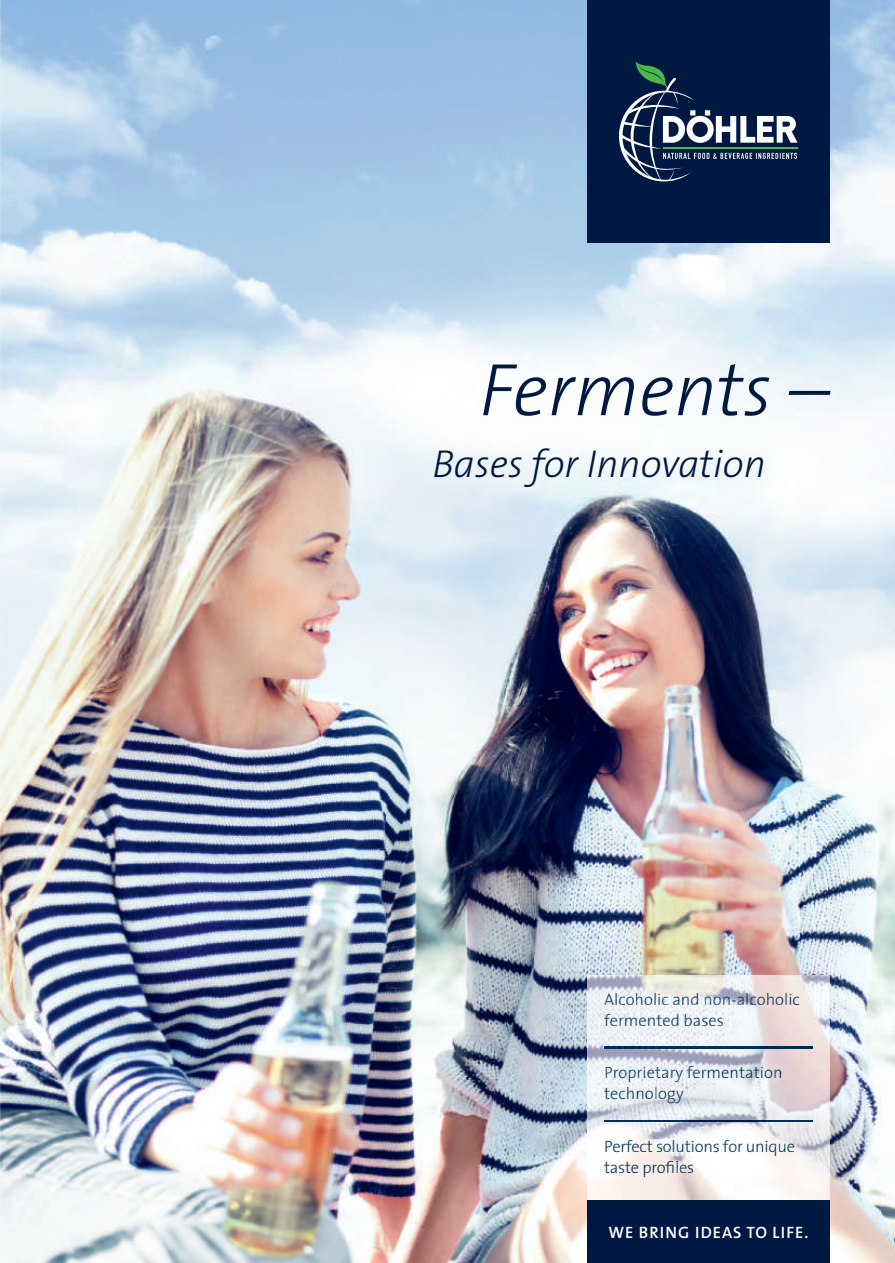
<style>
.page{position:relative;width:895px;height:1263px;background:#fff}
.page>*{position:absolute;margin:0;border:0;box-sizing:border-box;transform-origin:0 0}
.t1{font:75px "The Sans LP3 Lig IT";color:#001942}
.t2{font:39px "The Sans LP3 Lig IT";color:#001942}
.t3{font:300 16.5px/21px "The Sans";color:#003258}
.t4{font:300 16.5px/21px "The Sans";letter-spacing:-.015em;color:#033359}
.t5{font:16.5px "The Sans LP6 Se Bld";letter-spacing:.065em;color:#fff}
.s1{color:#003359}
.s2{color:#003358}
.s3{color:#003257}
.s4{color:#002e55}
.s5{color:#001b45}
.s6{color:#00224e}
.s7{color:#001f4a}
.s8{color:#002c51}
.s9{color:#002c50}
.s10{color:#002d51}
.s11{color:#022e52}
.s12{color:#022e53}
.s13{color:#022f54}
.s14{color:#002e56}
.s15{color:#002954}
.s16{color:#013359}
.s17{color:#002e57}
.s18{color:#002753}
.s19{color:#003158}
.s20{color:#003056}
.s21{color:#002e54}
.s22{color:#002c52}
.s23{color:#002653}
.s24{color:#002a53}
.s25{color:#023258}
.s26{color:#043257}
.s27{color:#043156}
.s28{color:#013258}
.s29{color:#033157}
.s30{color:#053258}
.s31{color:#043055}
.s32{color:#033054}
.s33{color:#001c43}
.s34{color:#013257}
</style>
<div class="page">
<img style="left:0;top:0;width:895px;height:1262px">
<div style="left:587px;top:1199px;width:242px;height:63px;background:#001942"></div>
<div style="left:587px;top:0;width:242px;height:243px;background:#001942"></div>
<svg style="left:619px;top:61px;width:178px;height:120px"></svg>
<img style="left:587px;top:975px;width:242px;height:224px">
<img style="left:604px;top:1046px;width:208px;height:2px">
<img style="left:604px;top:1120px;width:208px;height:1px">
<img style="left:604px;top:992px;width:196px;height:12px">
<img style="left:604px;top:1013px;width:119px;height:12px">
<img style="left:606px;top:1065px;width:180px;height:17px">
<img style="left:604px;top:1086px;width:79px;height:17px">
<img style="left:606px;top:1139px;width:189px;height:16px">
<img style="left:604px;top:1160px;width:89px;height:16px">
<h1 class="t1" style="left:479px;top:359px;width:351px">Ferments –</h1>
<h2 class="t2" style="left:432px;top:447px;width:335px">Bases for Innovation</h2>
<p class="t3" style="left:604px;top:989px;width:197px">Al<span class="s1">co</span>holi<span class="s2">c</span> an<span class="s3">d</span> <span class="s4">no</span><span class="s5">n-</span><span class="s6">al</span><span class="s7">c</span><span class="s8">o</span><span class="s9">h</span><span class="s10">o</span><span class="s11">l</span><span class="s12">i</span><span class="s13">c </span><span class="s14">fe</span><span class="s15">rm</span><span class="s1">en</span><span class="s16">te</span><span class="s14">d</span> <span class="s16">base</span>s</p>
<p class="t3" style="left:604px;top:1063px;width:180px"><span class="s1">Propriet</span><span class="s17">ar</span>y <span class="s18">fe</span>rm<span class="s19">en</span><span class="s20">ta</span><span class="s21">tio</span><span class="s22">n </span>technolo<span class="s23">g</span><span class="s24">y</span></p>
<p class="t4" style="left:604px;top:1136px;width:192px">Pe<span class="s25">rf</span><span class="s26">e</span><span class="s27">ct</span> <span class="s28">solu</span><span class="s16">ti</span>ons for un<span class="s26">iq</span><span class="s29">ue </span>ta<span class="s30">st</span><span class="s27">e</span> <span class="s31">pr</span><span class="s32">ofi</span><span class="s33">l</span><span class="s34">es</span></p>
<p class="t5" style="left:608px;top:1225px;width:201px">WE BRING IDEAS TO LIFE.</p>
</div>
